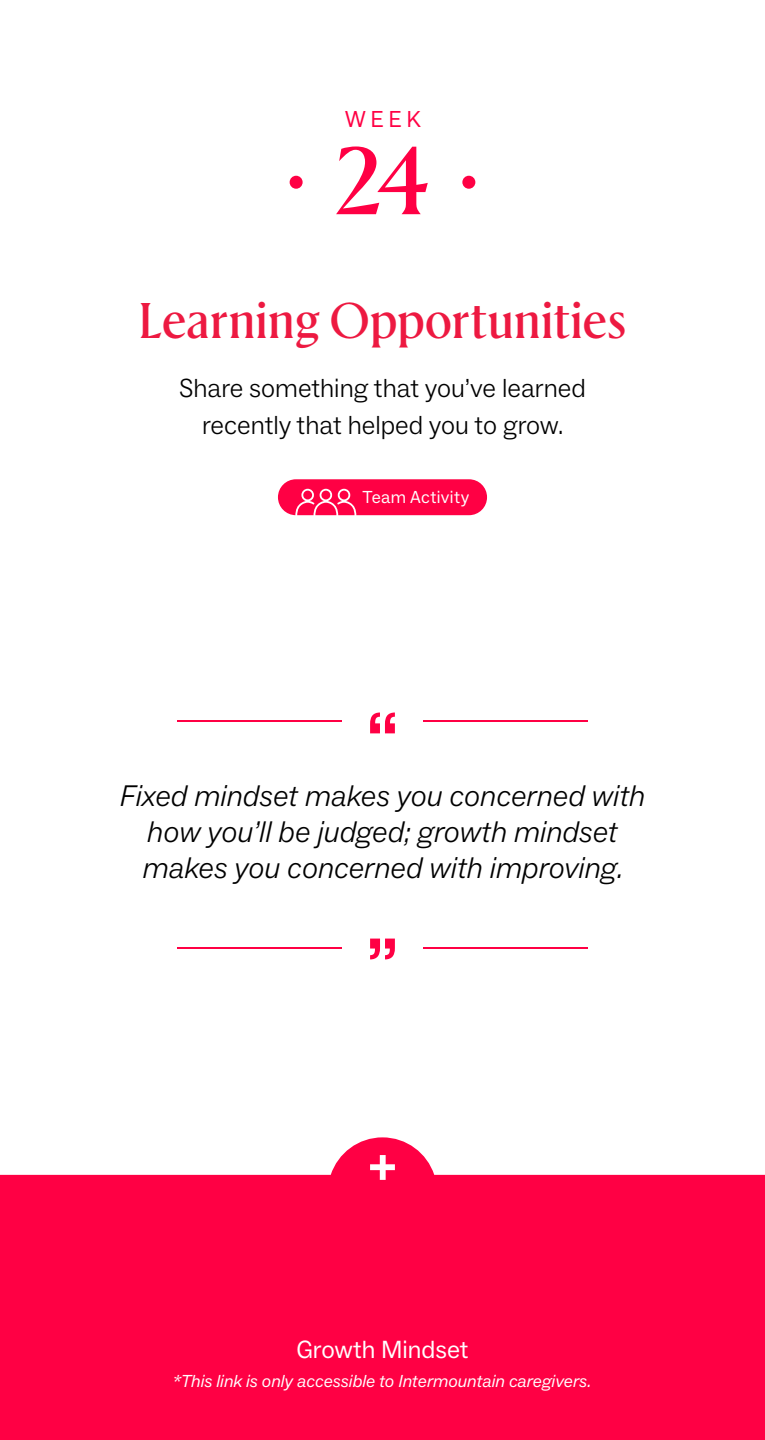
<style>
.page{position:relative;width:765px;height:1440px;background:#fff}
.page>*{position:absolute;margin:0;border:0;box-sizing:border-box;transform-origin:0 0}
.t1{font:500 95px "Rector";color:#f04}
.t2{font:500 50px "Rector";letter-spacing:.005em;color:#ed1941}
.t3{font:italic 300 30px/36px "ABC Social";color:#000;text-align:center}
.t4{font:300 26.25px/36.8px "ABC Social";color:#000;text-align:center}
.t5{font:25px "ABC Social";color:#fff}
.t6{font:23.25px "ABC Social";color:#f04}
.t7{font:italic 17.5px "ABC Social";color:#fff}
.t8{font:17.5px "ABC Social";letter-spacing:.025em;color:#fff}
</style>
<div class="page">
<div style="left:462px;top:176px;width:13px;height:13px;background:#f04;border-radius:50%"></div>
<div style="left:290px;top:176px;width:13px;height:13px;background:#f04;border-radius:50%"></div>
<svg style="left:0;top:1137px;width:765px;height:303px;background:#ff1d59"></svg>
<svg style="left:370px;top:1155px;width:25px;height:25px"></svg>
<hr style="left:423px;top:947px;width:165px;height:2px;background:#f04">
<hr style="left:177px;top:947px;width:165px;height:2px;background:#f04">
<svg style="left:370px;top:939px;width:25px;height:20px"></svg>
<svg style="left:370px;top:713px;width:25px;height:20px"></svg>
<hr style="left:423px;top:720px;width:165px;height:2px;background:#f04">
<hr style="left:177px;top:720px;width:165px;height:2px;background:#f04">
<div style="left:278px;top:479px;width:209px;height:36px;background:#f04;border-radius:18px"></div>
<svg style="left:295px;top:489px;width:61px;height:27px"></svg>
<p class="t6" style="left:345px;top:105px;width:78px">WEEK</p>
<h1 class="t1" style="left:335px;top:115px;width:96px">24</h1>
<h2 class="t2" style="left:139px;top:285px;width:489px">Learning Opportunities</h2>
<p class="t4" style="left:179px;top:370px;width:408px">Share something that you’ve learned recently that helped you to grow.</p>
<p class="t8" style="left:363px;top:487px;width:108px">Team Activity</p>
<p class="t3" style="left:120px;top:778px;width:527px">Fixed mindset makes you concerned with how you’ll be judged; growth mindset makes you concerned with improving.</p>
<p class="t5" style="left:296px;top:1335px;width:174px">Growth Mindset</p>
<p class="t7" style="left:173px;top:1370px;width:420px">*This link is only accessible to Intermountain caregivers.</p>
</div>
